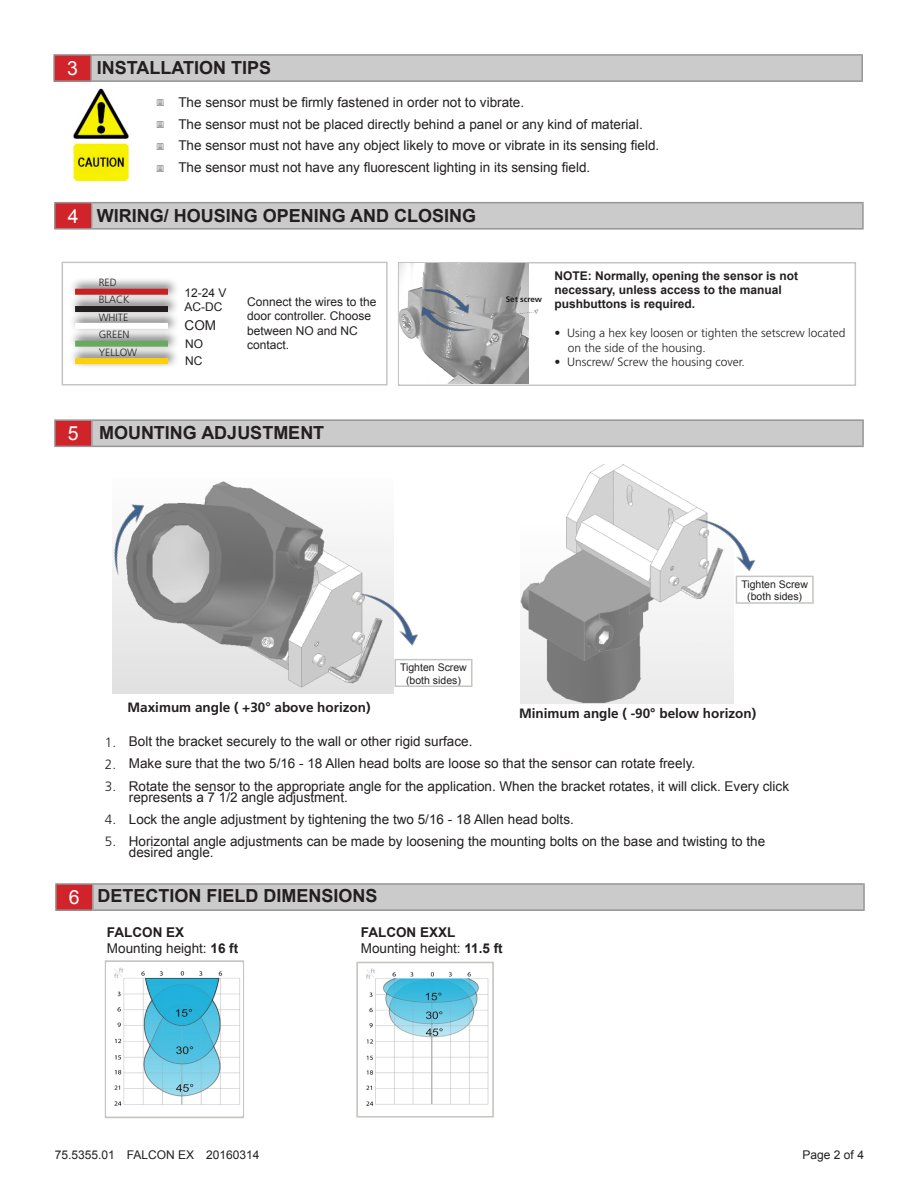
<style>
.page{position:relative;width:918px;height:1188px;background:#fff}
.page>*{position:absolute;margin:0;border:0;box-sizing:border-box;transform-origin:0 0}
.t1{font:19.5px "Arial";color:#fff}
.t2{font:700 18px "Arial";color:#231f20}
.t3{font:13.5px/21.9px "Arial";color:#231f20}
.t4{font:700 13.5px "Frutiger LT Std";color:#231f20}
.t5{font:700 13.5px/16.2px "Arial";color:#231f20}
.t6{font:12px/14.4px "Arial";color:#231f20}
.t7{font:300 12px/14.4px "Frutiger LT Std";color:#231f20}
.t8{font:700 12px/14.4px "Arial";color:#231f20}
.t9{font:10.5px/12.6px "Arial";color:#231f20;text-align:center}
.t10{font:300 10.5px/17.5px "Frutiger LT Std";color:#231f20}
.t11{font:700 8.1px "Frutiger LT Std";color:#231f20}
.s1{font-family:"Arial"}
.s2{font-family:"Frutiger LT Std";font-weight:300}
.s3{font-weight:700}
.s4{font-weight:400}
</style>
<div class="page">
<img style="left:73px;top:88px;width:56px;height:93px">
<div style="left:55px;top:420px;width:37px;height:26px;background:#d1232a"></div>
<div style="left:92px;top:420px;width:771px;height:26px;background:#cbcbcb"></div>
<hr style="left:54px;top:419px;width:38px;height:2px;background:#969696">
<hr style="left:54px;top:421px;width:2px;height:25px;background:#969696">
<hr style="left:92px;top:419px;width:772px;height:2px;background:#969696">
<hr style="left:91px;top:421px;width:2px;height:25px;background:#969696">
<hr style="left:862px;top:421px;width:2px;height:25px;background:#969696">
<hr style="left:54px;top:446px;width:38px;height:1px;background:#969696">
<hr style="left:92px;top:446px;width:772px;height:1px;background:#969696">
<div style="left:55px;top:203px;width:37px;height:26px;background:#d1232a"></div>
<div style="left:92px;top:203px;width:771px;height:26px;background:#cbcbcb"></div>
<hr style="left:54px;top:202px;width:38px;height:1px;background:#969696">
<hr style="left:54px;top:203px;width:2px;height:25px;background:#969696">
<hr style="left:92px;top:202px;width:772px;height:1px;background:#969696">
<svg style="left:91px;top:203px;width:1px;height:25px"></svg>
<hr style="left:862px;top:203px;width:2px;height:25px;background:#969696">
<hr style="left:54px;top:228px;width:38px;height:2px;background:#969696">
<hr style="left:92px;top:228px;width:772px;height:2px;background:#969696">
<div style="left:62px;top:262px;width:326px;height:124px;background:#fff;border:2px solid #c3c6c1"></div>
<div style="left:69px;top:277px;width:110px;height:23px;background:#231f20;opacity:.75"></div>
<div style="left:75px;top:289px;width:93px;height:6px;background:#c72026"></div>
<div style="left:69px;top:294px;width:110px;height:23px;background:#231f20;opacity:.75"></div>
<div style="left:75px;top:306px;width:93px;height:6px;background:#231f20"></div>
<div style="left:69px;top:311px;width:110px;height:23px;background:#231f20;opacity:.75"></div>
<div style="left:75px;top:323px;width:93px;height:6px;background:#fff"></div>
<div style="left:69px;top:346px;width:110px;height:23px;background:#231f20;opacity:.75"></div>
<div style="left:75px;top:358px;width:93px;height:6px;background:#fed105"></div>
<div style="left:69px;top:329px;width:110px;height:23px;background:#231f20;opacity:.75"></div>
<div style="left:75px;top:341px;width:93px;height:6px;background:#68a961"></div>
<div style="left:54px;top:55px;width:37px;height:26px;background:#d1232a"></div>
<div style="left:91px;top:55px;width:771px;height:26px;background:#cbcbcb"></div>
<hr style="left:53px;top:54px;width:38px;height:2px;background:#969696">
<hr style="left:53px;top:56px;width:2px;height:24px;background:#969696">
<hr style="left:91px;top:54px;width:772px;height:2px;background:#969696">
<hr style="left:90px;top:56px;width:2px;height:24px;background:#969696">
<hr style="left:861px;top:56px;width:2px;height:24px;background:#969696">
<hr style="left:53px;top:80px;width:38px;height:2px;background:#969696">
<hr style="left:91px;top:80px;width:772px;height:2px;background:#969696">
<img style="left:112px;top:481px;width:282px;height:213px">
<img style="left:520px;top:464px;width:214px;height:239px">
<img style="left:352px;top:578px;width:66px;height:74px">
<img style="left:689px;top:504px;width:76px;height:74px">
<img style="left:112px;top:494px;width:37px;height:87px">
<div style="left:394px;top:659px;width:78px;height:28px;border:2px solid #c3c6c1"></div>
<div style="left:736px;top:576px;width:78px;height:28px;border:2px solid #c3c6c1"></div>
<div style="left:398px;top:262px;width:458px;height:124px;background:#fff;border:2px solid #c3c6c1"></div>
<img style="left:400px;top:264px;width:129px;height:120px">
<img style="left:413px;top:302px;width:67px;height:39px">
<img style="left:414px;top:279px;width:62px;height:37px">
<img style="left:495px;top:294px;width:44px;height:37px">
<div style="left:56px;top:884px;width:37px;height:26px;background:#d1232a"></div>
<div style="left:93px;top:884px;width:771px;height:26px;background:#cbcbcb"></div>
<hr style="left:55px;top:883px;width:38px;height:2px;background:#969696">
<hr style="left:55px;top:885px;width:2px;height:24px;background:#969696">
<hr style="left:93px;top:883px;width:772px;height:2px;background:#969696">
<hr style="left:92px;top:885px;width:2px;height:24px;background:#969696">
<hr style="left:863px;top:885px;width:2px;height:24px;background:#969696">
<hr style="left:55px;top:909px;width:38px;height:2px;background:#969696">
<hr style="left:93px;top:909px;width:772px;height:2px;background:#969696">
<svg style="left:105px;top:960px;width:139px;height:158px"></svg>
<svg style="left:356px;top:962px;width:138px;height:156px"></svg>
<img style="left:106px;top:963px;width:137px;height:153px">
<img style="left:359px;top:965px;width:133px;height:151px">
<h1 class="t1" style="left:67px;top:55px;width:12px">3</h1>
<h1 class="t1" style="left:68px;top:203px;width:12px">4</h1>
<h2 class="t2" style="left:97px;top:56px;width:176px">INSTALLATION TIPS</h2>
<p class="t3" style="left:178px;top:91px;width:482px">The sensor must be firmly fastened in order not to vibrate.<br>The sensor must not be placed directly behind a panel or any kind of material.<br>The sensor must not have any object likely to move or vibrate in its sensing field.<br>The sensor must not have any fluorescent lighting in its sensing field.</p>
<h2 class="t2" style="left:97px;top:204px;width:381px">WIRING/ HOUSING OPENING AND CLOSING</h2>
<p class="t10" style="left:99px;top:274px;width:40px">RED<br>BLACK<br>WHITE<br>GREEN<br>YELLOW</p>
<p class="t6" style="left:185px;top:286px;width:44px">12-24 V<br>AC-DC</p>
<p class="t3" style="left:185px;top:315px;width:33px">COM</p>
<p class="t6" style="left:185px;top:336px;width:19px;line-height:17px">NO<br>NC</p>
<p class="t6" style="left:247px;top:294px;width:131px">Connect the wires to the door controller. Choose between NO and NC contact.</p>
<p class="t11" style="left:506px;top:295px;width:38px">Set screw</p>
<p class="t8" style="left:554px;top:269px;width:245px">NOTE: Normally, opening the sensor is not necessary, unless access to the manual pushbuttons is required.</p>
<p class="t7" style="left:568px;top:326px;width:279px;text-indent:-13px">• Using a hex key loosen or tighten the setscrew located on the side of the housing.</p>
<p class="t7" style="left:554px;top:355px;width:192px">• Unscrew/ Screw the housing cover.</p>
<h1 class="t1" style="left:68px;top:421px;width:12px">5</h1>
<h2 class="t2" style="left:99px;top:421px;width:227px">MOUNTING ADJUSTMENT</h2>
<p class="t9" style="left:741px;top:578px;width:68px">Tighten Screw (both sides)</p>
<h1 class="t1" style="left:69px;top:885px;width:12px">6</h1>
<p class="t4" style="left:128px;top:700px;width:245px">Maximum angle ( +30<span class="s1">°</span> above horizon)</p>
<p class="t9" style="left:400px;top:661px;width:68px">Tighten Screw (both sides)</p>
<p class="t4" style="left:519px;top:705px;width:239px">Minimum angle ( -90<span class="s1">°</span> below horizon)</p>
<p class="t3" style="left:105px;top:731px;width:369px"><span class="s2">1.</span> Bolt the bracket securely to the wall or other rigid surface.</p>
<p class="t3" style="left:105px;top:753px;width:592px"><span class="s2">2.</span> Make sure that the two 5/16 - 18 Allen head bolts are loose so that the sensor can rotate freely.</p>
<p class="t3" style="left:129px;top:780px;width:662px;line-height:11.2px;text-indent:-24px"><span class="s2">3.</span> Rotate the sensor to the appropriate angle for the application. When the bracket rotates, it will click. Every click represents a 7 1/2 angle adjustment.</p>
<p class="t3" style="left:105px;top:808px;width:470px"><span class="s2">4.</span> Lock the angle adjustment by tightening the two 5/16 - 18 Allen head bolts.</p>
<p class="t3" style="left:129px;top:836px;width:638px;line-height:11.2px;text-indent:-24px"><span class="s2">5.</span> Horizontal angle adjustments can be made by loosening the mounting bolts on the base and twisting to the desired angle.</p>
<h2 class="t2" style="left:98px;top:884px;width:282px">DETECTION FIELD DIMENSIONS</h2>
<p class="t3" style="left:107px;top:924px;width:133px;line-height:16.2px"><span class="s3">FALCON EX<br></span>Mounting height: <span class="s3">16 ft</span></p>
<p class="t5" style="left:361px;top:924px;width:143px">FALCON EXXL<br><span class="s4">Mounting height:</span> 11.5 ft</p>
<p class="t6" style="left:55px;top:1148px;width:206px">75.5355.01 FALCON EX 20160314</p>
<p class="t6" style="left:803px;top:1148px;width:63px">Page 2 of 4</p>
</div>
